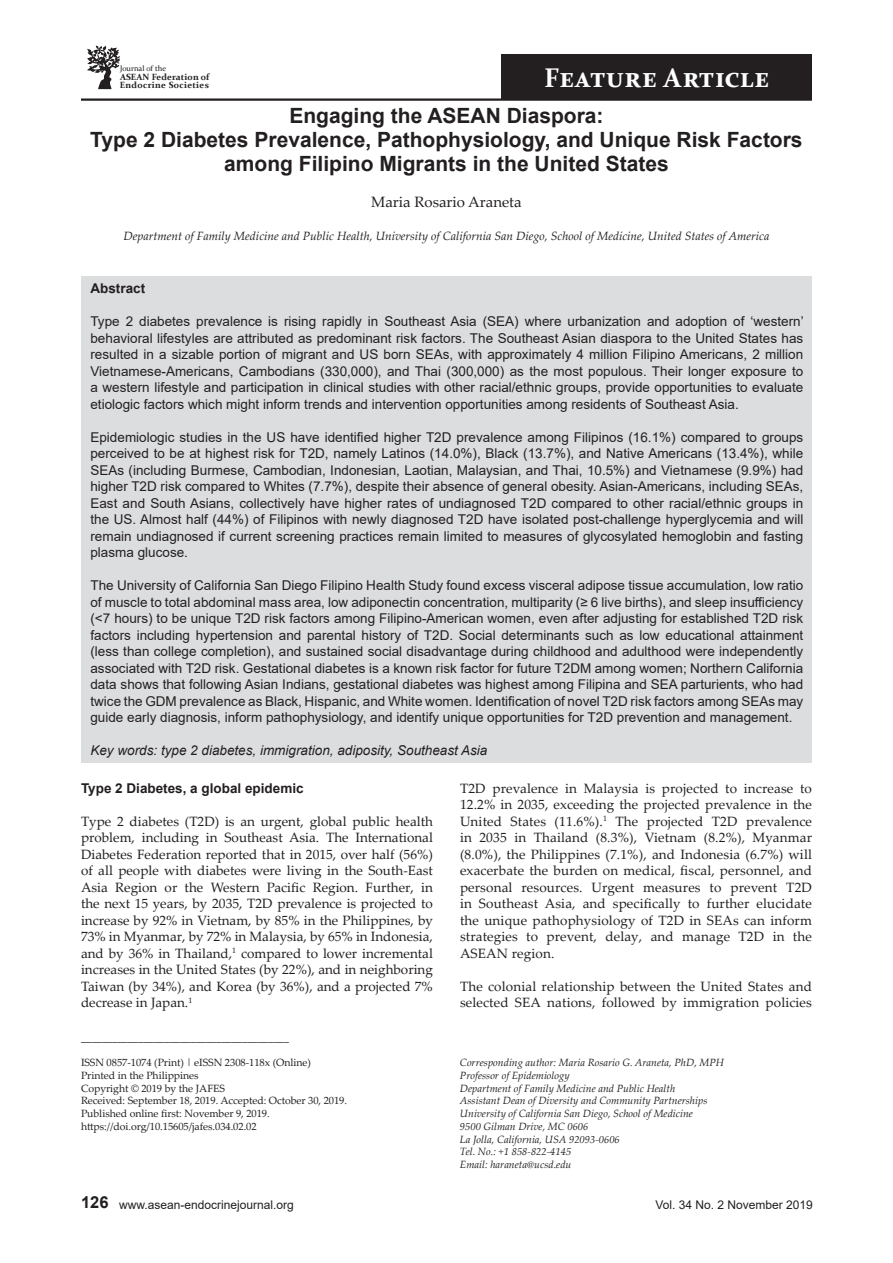
<style>
.page{position:relative;width:893px;height:1263px;background:#fff}
.page>*{position:absolute;margin:0;border:0;box-sizing:border-box;transform-origin:0 0}
.t1{font:700 27px "Constantia";letter-spacing:.015em;color:#fff}
.t2{font:700 21px/24px "Arial";color:#231f20;text-align:center}
.t3{font:15px "Palatino Linotype";color:#231f20}
.t4{font:13.5px/16.5px "Arial";color:#231f20;text-align:justify}
.t5{font:13.5px/16.5px "Palatino Linotype";letter-spacing:.01em;color:#231f20;text-align:justify}
.t6{font:italic 13.5px "Arial";color:#231f20}
.t7{font:700 13.5px "Arial";color:#231f20}
.t8{font:italic 12px "Palatino Linotype";color:#231f20}
.t9{font:12px "Arial";color:#231f20}
.t10{font:italic 10.5px/12.8px "Palatino Linotype";color:#231f20}
.t11{font:10.5px/12.8px "Palatino Linotype";letter-spacing:-.005em;color:#231f20}
.t12{font:700 9px/7.5px "Constantia";letter-spacing:.03em;color:#231f20}
.t13{font:7.8px "Constantia";color:#231f20}
.s1{font-weight:700;font-size:16.5px}
</style>
<div class="page">
<div style="left:81px;top:277px;width:731px;height:486px;background:#dcdddf"></div>
<hr style="left:81px;top:98px;width:731px;height:3px;background:#231f20">
<svg style="left:87px;top:45px;width:33px;height:44px"></svg>
<div style="left:501px;top:54px;width:311px;height:46px;background:#231f20"></div>
<p class="t13" style="left:120px;top:63px;width:48px">Journal of the</p>
<p class="t12" style="left:120px;top:73px;width:91px">ASEAN Federation of<br>Endocrine Societies</p>
<h1 class="t1" style="left:544px;top:59px;width:226px">Feature Article</h1>
<h2 class="t2" style="left:90px;top:104px;width:714px">Engaging the ASEAN Diaspora:<br>Type 2 Diabetes Prevalence, Pathophysiology, and Unique Risk Factors among Filipino Migrants in the United States</h2>
<p class="t3" style="left:371px;top:192px;width:152px">Maria Rosario Araneta</p>
<p class="t8" style="left:124px;top:228px;width:647px">Department of Family Medicine and Public Health, University of California San Diego, School of Medicine, United States of America</p>
<p class="t7" style="left:90px;top:279px;width:56px">Abstract</p>
<p class="t4" style="left:90px;top:313px;width:715px">Type 2 diabetes prevalence is rising rapidly in Southeast Asia (SEA) where urbanization and adoption of ‘western’ behavioral lifestyles are attributed as predominant risk factors. The Southeast Asian diaspora to the United States has resulted in a sizable portion of migrant and US born SEAs, with approximately 4 million Filipino Americans, 2 million Vietnamese-Americans, Cambodians (330,000), and Thai (300,000) as the most populous. Their longer exposure to a western lifestyle and participation in clinical studies with other racial/ethnic groups, provide opportunities to evaluate etiologic factors which might inform trends and intervention opportunities among residents of Southeast Asia.</p>
<p class="t4" style="left:90px;top:429px;width:714px">Epidemiologic studies in the US have identified higher T2D prevalence among Filipinos (16.1%) compared to groups perceived to be at highest risk for T2D, namely Latinos (14.0%), Black (13.7%), and Native Americans (13.4%), while SEAs (including Burmese, Cambodian, Indonesian, Laotian, Malaysian, and Thai, 10.5%) and Vietnamese (9.9%) had higher T2D risk compared to Whites (7.7%), despite their absence of general obesity. Asian-Americans, including SEAs, East and South Asians, collectively have higher rates of undiagnosed T2D compared to other racial/ethnic groups in the US. Almost half (44%) of Filipinos with newly diagnosed T2D have isolated post-challenge hyperglycemia and will remain undiagnosed if current screening practices remain limited to measures of glycosylated hemoglobin and fasting plasma glucose.</p>
<p class="t4" style="left:90px;top:577px;width:714px">The University of California San Diego Filipino Health Study found excess visceral adipose tissue accumulation, low ratio of muscle to total abdominal mass area, low adiponectin concentration, multiparity (≥ 6 live births), and sleep insufficiency (&lt;7 hours) to be unique T2D risk factors among Filipino-American women, even after adjusting for established T2D risk factors including hypertension and parental history of T2D. Social determinants such as low educational attainment (less than college completion), and sustained social disadvantage during childhood and adulthood were independently associated with T2D risk. Gestational diabetes is a known risk factor for future T2DM among women; Northern California data shows that following Asian Indians, gestational diabetes was highest among Filipina and SEA parturients, who had twice the GDM prevalence as Black, Hispanic, and White women. Identification of novel T2D risk factors among SEAs may guide early diagnosis, inform pathophysiology, and identify unique opportunities for T2D prevention and management.</p>
<p class="t6" style="left:90px;top:742px;width:398px">Key words: type 2 diabetes, immigration, adiposity, Southeast Asia</p>
<p class="t7" style="left:81px;top:778px;width:224px">Type 2 Diabetes, a global epidemic</p>
<p class="t5" style="left:81px;top:812px;width:353px">Type 2 diabetes (T2D) is an urgent, global public health problem, including in Southeast Asia. The International Diabetes Federation reported that in 2015, over half (56%) of all people with diabetes were living in the South-East Asia Region or the Western Pacific Region. Further, in the next 15 years, by 2035, T2D prevalence is projected to increase by 92% in Vietnam, by 85% in the Philippines, by 73% in Myanmar, by 72% in Malaysia, by 65% in Indonesia, and by 36% in Thailand,<sup>1</sup> compared to lower incremental increases in the United States (by 22%), and in neighboring Taiwan (by 34%), and Korea (by 36%), and a projected 7% decrease in Japan.<sup>1</sup></p>
<p class="t5" style="left:460px;top:780px;width:353px">T2D prevalence in Malaysia is projected to increase to 12.2% in 2035, exceeding the projected prevalence in the United States (11.6%).<sup>1</sup> The projected T2D prevalence in 2035 in Thailand (8.3%), Vietnam (8.2%), Myanmar (8.0%), the Philippines (7.1%), and Indonesia (6.7%) will exacerbate the burden on medical, fiscal, personnel, and personal resources. Urgent measures to prevent T2D in Southeast Asia, and specifically to further elucidate the unique pathophysiology of T2D in SEAs can inform strategies to prevent, delay, and manage T2D in the ASEAN region.</p>
<p class="t5" style="left:460px;top:977px;width:353px">The colonial relationship between the United States and selected SEA nations, followed by immigration policies</p>
<p class="t11" style="left:81px;top:1030px;width:209px">________________________________________</p>
<p class="t11" style="left:81px;top:1056px;width:268px">ISSN 0857-1074 (Print) | eISSN 2308-118x (Online)<br>Printed in the Philippines<br>Copyright © 2019 by the JAFES<br>Received: September 18, 2019. Accepted: October 30, 2019.<br>Published online first: November 9, 2019. https://doi.org/10.15605/jafes.034.02.02</p>
<p class="t10" style="left:460px;top:1056px;width:266px">Corresponding author: Maria Rosario G. Araneta, PhD, MPH Professor of Epidemiology<br>Department of Family Medicine and Public Health<br>Assistant Dean of Diversity and Community Partnerships University of California San Diego, School of Medicine<br>9500 Gilman Drive, MC 0606<br>La Jolla, California, USA 92093-0606<br>Tel. No.: +1 858-822-4145<br>Email: haraneta@ucsd.edu</p>
<p class="t9" style="left:81px;top:1196px;width:214px"><span class="s1">126</span> www.asean-endocrinejournal.org</p>
<p class="t9" style="left:655px;top:1196px;width:159px">Vol. 34 No. 2 November 2019</p>
</div>
